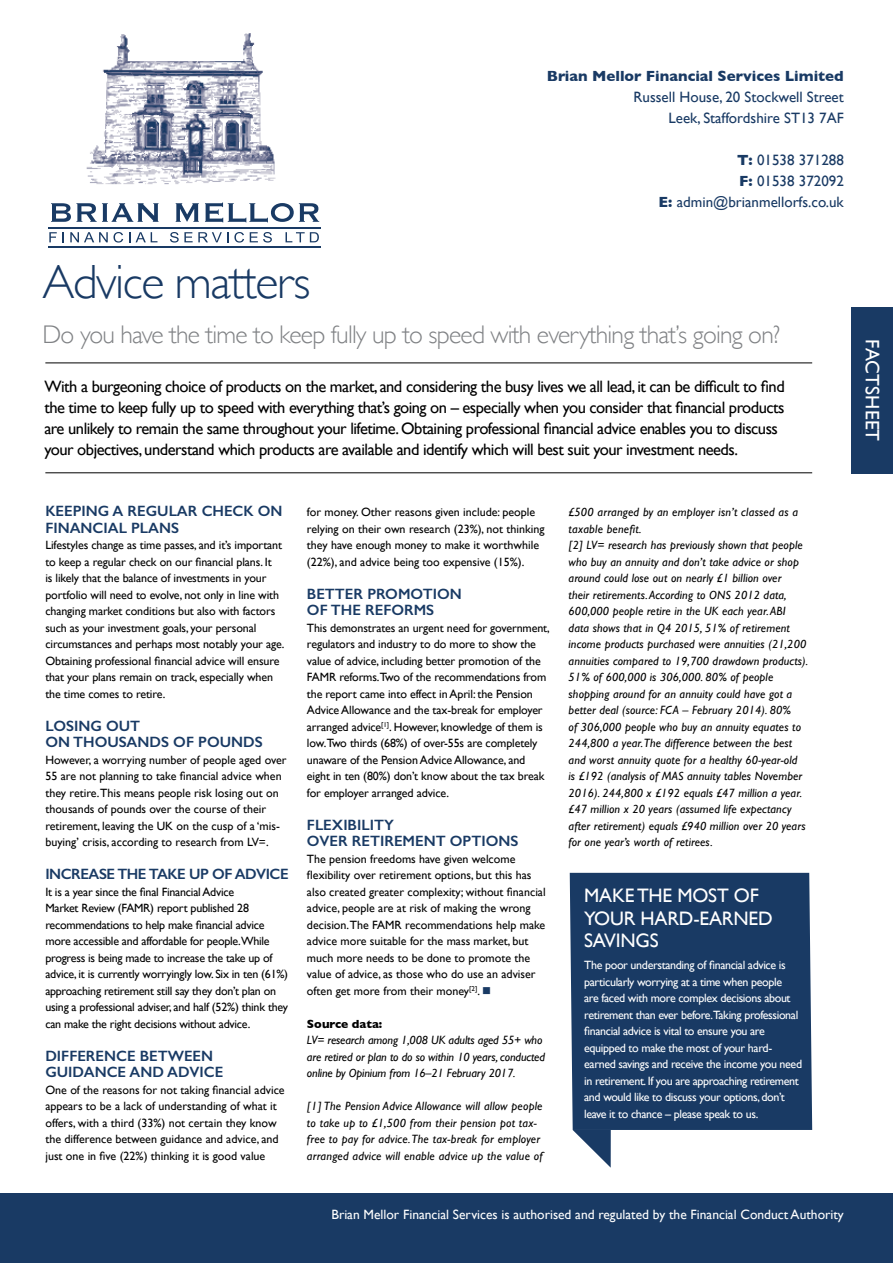
<style>
.page{position:relative;width:893px;height:1263px;background:#fff}
.page>*{position:absolute;margin:0;border:0;box-sizing:border-box;transform-origin:0 0}
.t1{font:300 48px "Gill Sans";letter-spacing:-.03em;color:#193a64}
.t2{font:300 25.5px "Gill Sans";letter-spacing:-.03em;color:#808285}
.t3{font:19.5px/22.5px "Gill Sans";letter-spacing:-.01em;color:#fff}
.t4{font:19.5px "Gill Sans";letter-spacing:.01em;color:#fff}
.t5{font:16.5px/21px "Gill Sans";letter-spacing:-.03em;color:#000}
.t6{font:600 15px/16.5px "Gill Sans";color:#193a64}
.t7{font:15px/21px "Gill Sans";color:#193a64;text-align:right}
.t8{font:700 15px "Gill Sans";color:#193a64}
.t9{font:600 15px "Gill Sans";letter-spacing:-.03em;color:#193a64}
.t10{font:13.5px "Gill Sans";color:#fff}
.t11{font:12px/16.5px "Gill Sans";letter-spacing:-.01em;color:#000}
.t12{font:italic 12px/16.5px "Gill Sans";letter-spacing:.01em;color:#000}
.t13{font:12px/16.5px "Gill Sans";letter-spacing:-.03em;color:#fff}
.t14{font:italic 12px/16.5px "Gill Sans";letter-spacing:-.01em;color:#000}
.t15{font:700 12px "Gill Sans";color:#000}
.s1{font-weight:700}
.s2{color:#193a64}
</style>
<div class="page">
<hr style="left:45px;top:472px;width:767px;height:1px;background:#000">
<hr style="left:45px;top:362px;width:767px;height:1px;background:#000">
<svg style="left:573px;top:1130px;width:38px;height:38px"></svg>
<div style="left:570px;top:873px;width:242px;height:257px;background:#193a64"></div>
<div style="left:1px;top:1194px;width:892px;height:69px;background:#193a64"></div>
<div style="left:851px;top:307px;width:42px;height:166px;background:#193a64"></div>
<img style="left:86px;top:33px;width:190px;height:152px">
<svg style="left:51px;top:203px;width:108px;height:19px"></svg>
<svg style="left:176px;top:203px;width:23px;height:19px"></svg>
<svg style="left:205px;top:202px;width:114px;height:20px"></svg>
<svg style="left:49px;top:232px;width:8px;height:10px"></svg>
<svg style="left:70px;top:232px;width:53px;height:11px"></svg>
<svg style="left:136px;top:232px;width:21px;height:10px"></svg>
<svg style="left:170px;top:232px;width:74px;height:11px"></svg>
<svg style="left:250px;top:232px;width:22px;height:11px"></svg>
<svg style="left:286px;top:232px;width:33px;height:10px"></svg>
<hr style="left:48px;top:227px;width:272px;height:1px;background:#193a64">
<hr style="left:48px;top:247px;width:272px;height:1px;background:#193a64">
<p class="t8" style="left:547px;top:67px;width:298px">Brian Mellor Financial Services Limited</p>
<p class="t7" style="left:633px;top:86px;width:212px">Russell House, 20 Stockwell Street<br>Leek, Staffordshire ST13 7AF</p>
<p class="t7" style="left:658px;top:149px;width:187px"><span class="s1">T:</span> 01538 371288<br><span class="s1">F:</span> 01538 372092<br><span class="s1">E:</span> admin@brianmellorfs.co.uk</p>
<h1 class="t1" style="left:43px;top:254px;width:270px">Advice matters</h1>
<h2 class="t2" style="left:43px;top:320px;width:739px">Do you have the time to keep fully up to speed with everything that’s going on?</h2>
<p class="t5" style="left:44px;top:376px;width:742px">With a burgeoning choice of products on the market, and considering the busy lives we all lead, it can be difficult to find the time to keep fully up to speed with everything that’s going on – especially when you consider that financial products are unlikely to remain the same throughout your lifetime. Obtaining professional financial advice enables you to discuss your objectives, understand which products are available and identify which will best suit your investment needs.</p>
<p class="t6" style="left:45px;top:503px;width:239px">KEEPING A REGULAR CHECK ON<br>FINANCIAL PLANS</p>
<p class="t11" style="left:45px;top:537px;width:241px">Lifestyles change as time passes, and it’s important to keep a regular check on our financial plans. It<br>is likely that the balance of investments in your portfolio will need to evolve, not only in line with changing market conditions but also with factors such as your investment goals, your personal circumstances and perhaps most notably your age.<br>Obtaining professional financial advice will ensure that your plans remain on track, especially when the time comes to retire.</p>
<p class="t6" style="left:45px;top:717px;width:219px">LOSING OUT<br>ON THOUSANDS OF POUNDS</p>
<p class="t11" style="left:45px;top:751px;width:243px">However, a worrying number of people aged over 55 are not planning to take financial advice when they retire.This means people risk losing out on thousands of pounds over the course of their retirement, leaving the UK on the cusp of a ‘mis&shy;buying’ crisis, according to research from LV=.</p>
<p class="t9" style="left:45px;top:865px;width:245px">INCREASE THE TAKE UP OF ADVICE</p>
<p class="t11" style="left:45px;top:883px;width:244px">It is a year since the final Financial Advice<br>Market Review (FAMR) report published 28 recommendations to help make financial advice more accessible and affordable for people.While progress is being made to increase the take up of advice, it is currently worryingly low. Six in ten (61%) approaching retirement still say they don’t plan on using a professional adviser, and half (52%) think they can make the right decisions without advice.</p>
<p class="t6" style="left:45px;top:1047px;width:179px">DIFFERENCE BETWEEN<br>GUIDANCE AND ADVICE</p>
<p class="t11" style="left:45px;top:1081px;width:241px">One of the reasons for not taking financial advice appears to be a lack of understanding of what it offers, with a third (33%) not certain they know the difference between guidance and advice, and just one in five (22%) thinking it is good value</p>
<p class="t11" style="left:307px;top:504px;width:239px">for money. Other reasons given include: people relying on their own research (23%), not thinking they have enough money to make it worthwhile (22%), and advice being too expensive (15%).</p>
<p class="t6" style="left:307px;top:585px;width:156px">BETTER PROMOTION<br>OF THE REFORMS</p>
<p class="t11" style="left:307px;top:619px;width:244px">This demonstrates an urgent need for government, regulators and industry to do more to show the value of advice, including better promotion of the FAMR reforms.Two of the recommendations from the report came into effect in April: the Pension Advice Allowance and the tax-break for employer arranged advice<sup>[1]</sup>. However, knowledge of them is low.Two thirds (68%) of over-55s are completely unaware of the Pension Advice Allowance, and eight in ten (80%) don’t know about the tax break for employer arranged advice.</p>
<p class="t6" style="left:307px;top:816px;width:213px">FLEXIBILITY<br>OVER RETIREMENT OPTIONS</p>
<p class="t11" style="left:307px;top:850px;width:240px">The pension freedoms have given welcome flexibility over retirement options, but this has also created greater complexity; without financial advice, people are at risk of making the wrong decision.The FAMR recommendations help make advice more suitable for the mass market, but much more needs to be done to promote the value of advice, as those who do use an adviser often get more from their money<sup>[2]</sup>. <span class="s2">■</span></p>
<p class="t15" style="left:307px;top:1016px;width:77px">Source data:</p>
<p class="t14" style="left:307px;top:1032px;width:240px">LV= research among 1,008 UK adults aged 55+ who are retired or plan to do so within 10 years, conducted online by Opinium from 16–21 February 2017.</p>
<p class="t12" style="left:307px;top:1098px;width:237px">[1] The Pension Advice Allowance will allow people to take up to £1,500 from their pension pot tax&shy;free to pay for advice. The tax-break for employer arranged advice will enable advice up the value of</p>
<p class="t12" style="left:569px;top:504px;width:241px">£500 arranged by an employer isn’t classed as a taxable benefit.<br>[2] LV= research has previously shown that people who buy an annuity and don’t take advice or shop around could lose out on nearly £1 billion over<br>their retirements. According to ONS 2012 data, 600,000 people retire in the UK each year. ABI data shows that in Q4 2015, 51% of retirement income products purchased were annuities (21,200 annuities compared to 19,700 drawdown products).<br>51% of 600,000 is 306,000. 80% of people shopping around for an annuity could have got a better deal (source: FCA – February 2014). 80%<br>of 306,000 people who buy an annuity equates to 244,800 a year.The difference between the best and worst annuity quote for a healthy 60-year-old<br>is £192 (analysis of MAS annuity tables November 2016). 244,800 x £192 equals £47 million a year. £47 million x 20 years (assumed life expectancy after retirement) equals £940 million over 20 years for one year’s worth of retirees.</p>
<h3 class="t3" style="left:584px;top:884px;width:190px">MAKE THE MOST OF<br>YOUR HARD-EARNED<br>SAVINGS</h3>
<p class="t13" style="left:584px;top:957px;width:219px">The poor understanding of financial advice is particularly worrying at a time when people<br>are faced with more complex decisions about retirement than ever before.Taking professional financial advice is vital to ensure you are equipped to make the most of your hard&shy;earned savings and receive the income you need in retirement. If you are approaching retirement and would like to discuss your options, don’t leave it to chance – please speak to us.</p>
<p class="t10" style="left:331px;top:1206px;width:514px">Brian Mellor Financial Services is authorised and regulated by the Financial Conduct Authority</p>
<h3 class="t4" style="left:884px;top:339px;width:104px;rotate:90deg">FACTSHEET</h3>
</div>
